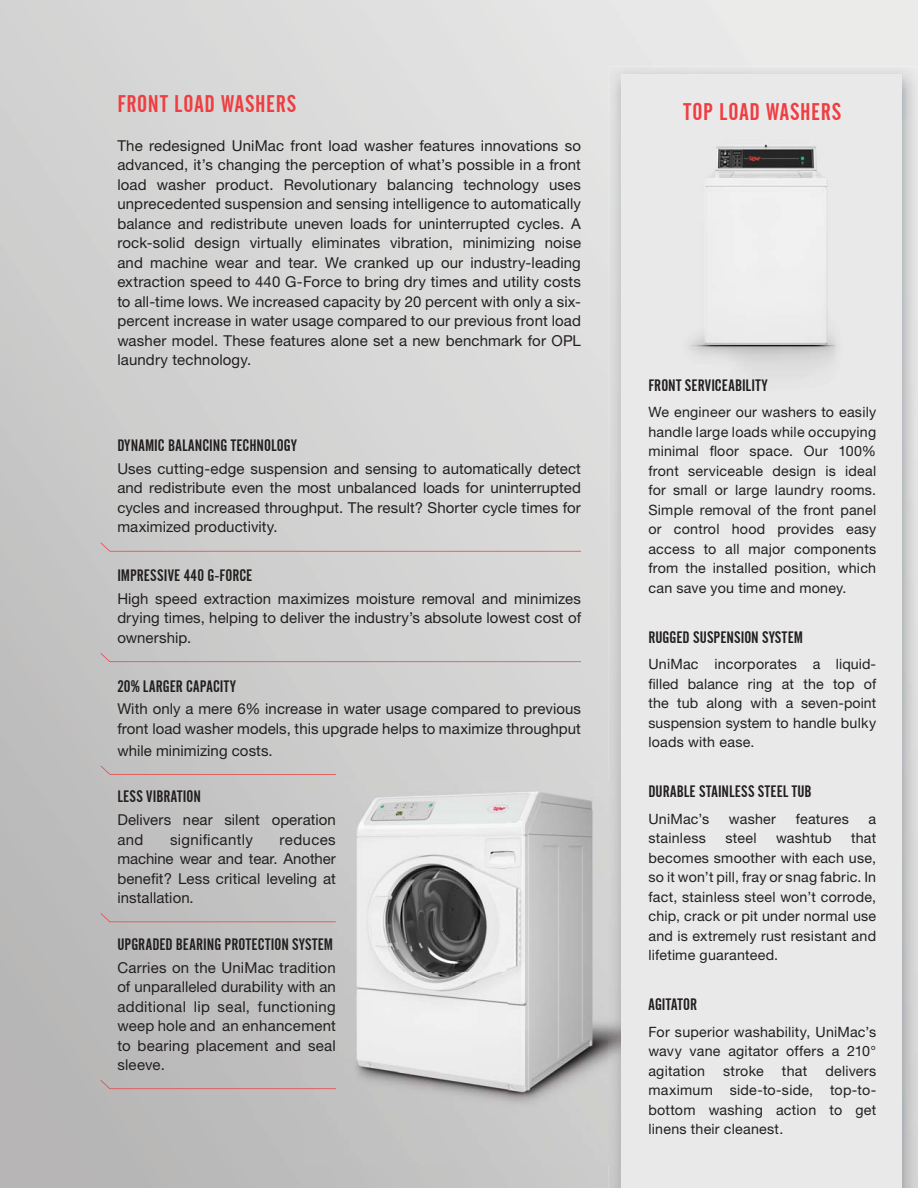
<style>
.page{position:relative;width:918px;height:1188px;background:#fff}
.page>*{position:absolute;margin:0;border:0;box-sizing:border-box;transform-origin:0 0}
.t1{font:24px "Alternate Gothic No 2 BT";letter-spacing:.035em;color:#ef3e41}
.t2{font:16.5px "Alternate Gothic No 2 BT";letter-spacing:.01em;color:#231f20}
.t3{font:15px/19.5px "Helvetica Neue LT Std";letter-spacing:.005em;color:#231f20;text-align:justify}
.t4{font:15px "Helvetica Neue LT Std";letter-spacing:.025em;color:#231f20}
.t5{font:14.25px/19.5px "Helvetica Neue LT Std";letter-spacing:.015em;color:#231f20;text-align:justify}
</style>
<div class="page">
<img style="left:304px;top:780px;width:305px;height:385px">
<img style="left:609px;top:66px;width:309px;height:53px">
<img style="left:901px;top:119px;width:17px;height:1069px">
<div style="left:621px;top:74px;width:280px;height:1114px;background:#e9e9ea"></div>
<img style="left:688px;top:144px;width:149px;height:227px">
<svg style="left:100px;top:542px;width:481px;height:10px;background:#d3c6c6"></svg>
<svg style="left:100px;top:653px;width:481px;height:9px;background:#d1c3c3"></svg>
<svg style="left:100px;top:766px;width:236px;height:9px;background:#c9b9ba"></svg>
<svg style="left:100px;top:913px;width:236px;height:9px;background:#c3b8b8"></svg>
<svg style="left:100px;top:1080px;width:236px;height:9px;background:#c0b2b2"></svg>
<h1 class="t1" style="left:117px;top:90px;width:180px">FRONT LOAD WASHERS</h1>
<p class="t3" style="left:117px;top:138px;width:465px">The redesigned UniMac front load washer features innovations so advanced, it’s changing the perception of what’s possible in a front load washer product. Revolutionary balancing technology uses unprecedented suspension and sensing intelligence to automatically balance and redistribute uneven loads for uninterrupted cycles. A rock-solid design virtually eliminates vibration, minimizing noise and machine wear and tear. We cranked up our industry-leading extraction speed to 440 G-Force to bring dry times and utility costs to all-time lows. We increased capacity by 20 percent with only a six&shy;percent increase in water usage compared to our previous front load washer model. These features alone set a new benchmark for OPL laundry technology.</p>
<p class="t2" style="left:117px;top:436px;width:181px">DYNAMIC BALANCING TECHNOLOGY</p>
<p class="t3" style="left:117px;top:461px;width:465px">Uses cutting-edge suspension and sensing to automatically detect and redistribute even the most unbalanced loads for uninterrupted cycles and increased throughput. The result? Shorter cycle times for maximized productivity.</p>
<p class="t2" style="left:117px;top:566px;width:137px">IMPRESSIVE 440 G-FORCE</p>
<p class="t3" style="left:117px;top:591px;width:465px">High speed extraction maximizes moisture removal and minimizes drying times, helping to deliver the industry’s absolute lowest cost of ownership.</p>
<p class="t2" style="left:117px;top:677px;width:120px">20% LARGER CAPACITY</p>
<p class="t3" style="left:117px;top:701px;width:465px">With only a mere 6% increase in water usage compared to previous front load washer models, this upgrade helps to maximize throughput</p>
<p class="t3" style="left:117px;top:742px;width:157px">while minimizing costs.</p>
<p class="t2" style="left:117px;top:787px;width:85px">LESS VIBRATION</p>
<p class="t3" style="left:117px;top:812px;width:220px">Delivers near silent operation and</p>
<p class="t4" style="left:170px;top:834px;width:84px">significantly</p>
<p class="t3" style="left:117px;top:831px;width:220px;text-indent:162px">reduces machine wear and tear. Another benefit? Less critical leveling at installation.</p>
<p class="t2" style="left:117px;top:935px;width:217px">UPGRADED BEARING PROTECTION SYSTEM</p>
<p class="t3" style="left:117px;top:959px;width:220px">Carries on the UniMac tradition of unparalleled durability with an additional lip seal, functioning weep hole and an enhancement to bearing placement and seal sleeve.</p>
<h1 class="t1" style="left:683px;top:98px;width:159px">TOP LOAD WASHERS</h1>
<p class="t2" style="left:648px;top:376px;width:120px">FRONT SERVICEABILITY</p>
<p class="t5" style="left:648px;top:404px;width:229px">We engineer our washers to easily handle large loads while occupying minimal floor space. Our 100% front serviceable design is ideal for small or large laundry rooms.<br>Simple removal of the front panel or control hood provides easy access to all major components from the installed position, which can save you time and money.</p>
<p class="t2" style="left:648px;top:628px;width:156px">RUGGED SUSPENSION SYSTEM</p>
<p class="t5" style="left:648px;top:656px;width:229px">UniMac incorporates a liquid&shy;filled balance ring at the top of the tub along with a seven-point suspension system to handle bulky loads with ease.</p>
<p class="t2" style="left:648px;top:782px;width:165px">DURABLE STAINLESS STEEL TUB</p>
<p class="t5" style="left:648px;top:810px;width:62px">UniMac’s</p>
<p class="t5" style="left:729px;top:810px;width:49px">washer</p>
<p class="t5" style="left:796px;top:810px;width:55px">features</p>
<p class="t5" style="left:869px;top:810px;width:9px">a</p>
<p class="t5" style="left:648px;top:830px;width:59px">stainless</p>
<p class="t5" style="left:726px;top:830px;width:32px">steel</p>
<p class="t5" style="left:776px;top:830px;width:57px">washtub</p>
<p class="t5" style="left:648px;top:830px;width:229px;text-indent:203px">that becomes smoother with each use, so it won’t pill, fray or snag fabric. In fact, stainless steel won’t corrode, chip, crack or pit under normal use and is extremely rust resistant and lifetime guaranteed.</p>
<p class="t2" style="left:648px;top:995px;width:50px">AGITATOR</p>
<p class="t5" style="left:648px;top:1023px;width:229px">For superior washability, UniMac’s wavy vane agitator offers a 210° agitation</p>
<p class="t5" style="left:648px;top:1062px;width:229px;text-indent:177px">delivers maximum side-to-side, top-to&shy;bottom washing action to get linens their cleanest.</p>
<p class="t5" style="left:723px;top:1062px;width:42px">stroke</p>
<p class="t5" style="left:782px;top:1062px;width:27px">that</p>
</div>
